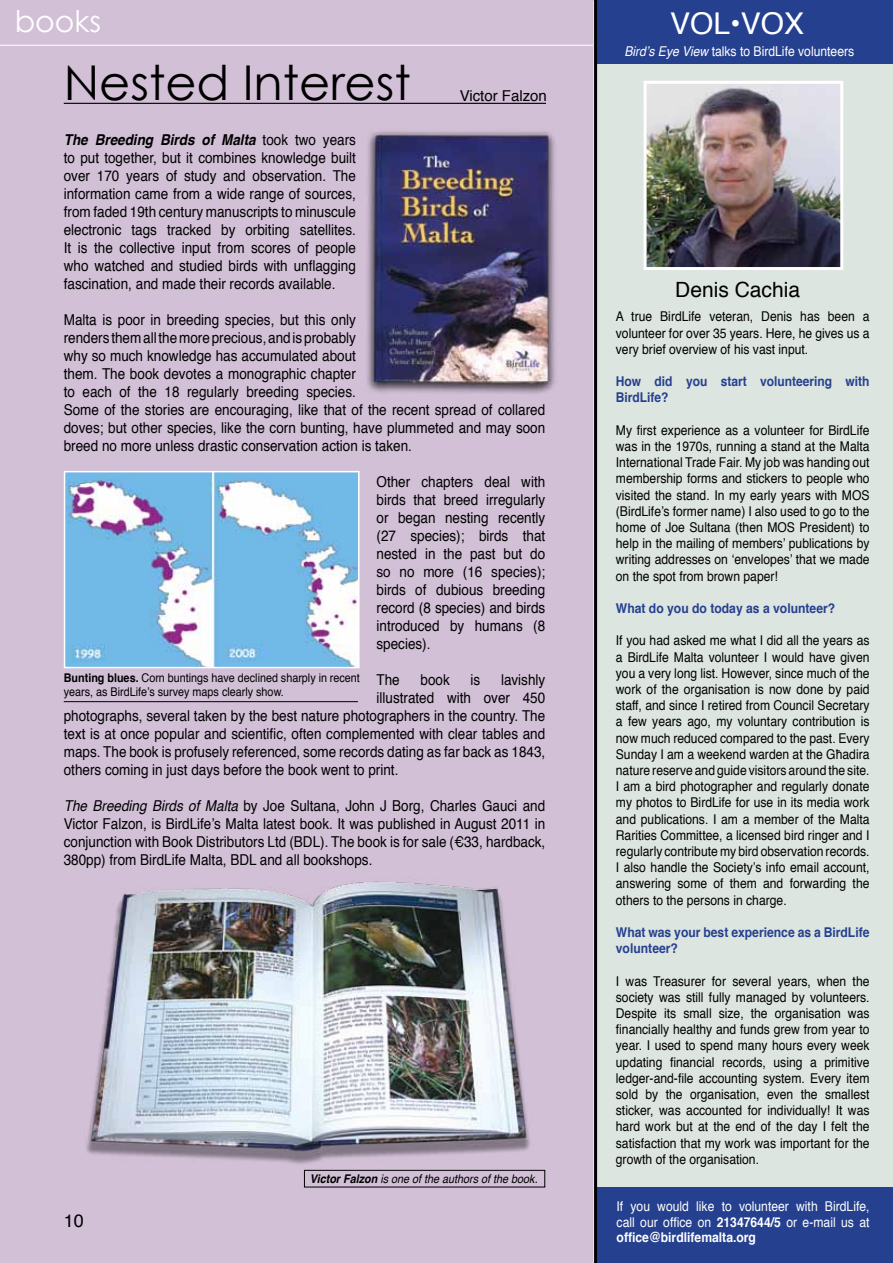
<style>
.page{position:relative;width:893px;height:1263px;background:#fff}
.page>*{position:absolute;margin:0;border:0;box-sizing:border-box;transform-origin:0 0}
.t1{font:48px "Century Gothic";color:#000}
.t2{font:30px "Helvetica";color:#fff}
.t3{font:30px "Century Gothic";color:#fff}
.t4{font:21px "Helvetica";color:#000}
.t5{font:18px "Helvetica";color:#000}
.t6{font:15px/18px "Helvetica";color:#000;text-align:justify;scale:.9 1}
.t7{font:15px "Helvetica";color:#000}
.t8{font:13.5px/16.2px "Helvetica";color:#000;text-align:justify;scale:.9 1}
.t9{font:13.5px/15.8px "Helvetica";color:#fff;text-align:justify;scale:.9 1}
.t10{font:700 13.5px/16.2px "Helvetica";color:#25408f;scale:.9 1}
.t11{font:700 13.5px/16.2px "Helvetica";color:#25408f;scale:.89 1}
.t12{font:12px/13.5px "Helvetica";color:#000;scale:.9 1}
.t13{font:italic 12px "Helvetica";color:#000;scale:.9 1}
.s1{font-weight:700;font-style:italic}
.s2{font-style:italic}
.s3{font-weight:700}
</style>
<div class="page">
<div style="left:0;top:0;width:603px;height:1263px;background:#d2c0d7"></div>
<hr style="left:0;top:45px;width:814px;height:1px;background:#fff">
<div style="left:593px;top:1px;width:300px;height:1262px;background:#dde5e0"></div>
<div style="left:595px;top:0;width:298px;height:64px;background:#25408f"></div>
<div style="left:595px;top:1187px;width:298px;height:76px;background:#25408f"></div>
<hr style="left:594px;top:0;width:3px;height:1263px;background:#000">
<img style="left:648px;top:85px;width:191px;height:181px">
<div style="left:644px;top:81px;width:199px;height:189px;border:3px solid #fff"></div>
<img style="left:86px;top:881px;width:444px;height:283px">
<img style="left:367px;top:131px;width:188px;height:263px">
<hr style="left:64px;top:103px;width:482px;height:1px;background:#000">
<div style="left:304px;top:1170px;width:241px;height:17px;border:1px solid #000"></div>
<img style="left:67px;top:474px;width:290px;height:191px">
<div style="left:64px;top:471px;width:296px;height:197px;border:2px solid #fff"></div>
<hr style="left:64px;top:701px;width:294px;height:1px;background:#000">
<h2 class="t3" style="left:15px;top:3px;width:88px">books</h2>
<h1 class="t1" style="left:64px;top:53px;width:348px">Nested Interest</h1>
<p class="t7" style="left:460px;top:84px;width:89px">Victor Falzon</p>
<p class="t6" style="left:64px;top:131px;width:326px"><span class="s1">The Breeding Birds of Malta</span> took two years to put together, but it combines knowledge built over 170 years of study and observation. The information came from a wide range of sources, from faded 19th century manuscripts to minuscule electronic tags tracked by orbiting satellites.<br>It is the collective input from scores of people who watched and studied birds with unflagging fascination, and made their records available.</p>
<p class="t6" style="left:64px;top:311px;width:536px;text-align:left">Malta is poor in breeding species, but this only<br>renders them all the more precious, and is probably<br>why so much knowledge has accumulated about<br>them. The book devotes a monographic chapter<br>to each of the 18 regularly breeding species.<br>Some of the stories are encouraging, like that of the recent spread of collared doves; but other species, like the corn bunting, have plummeted and may soon breed no more unless drastic conservation action is taken.</p>
<p class="t6" style="left:377px;top:473px;width:189px">Other chapters deal with birds that breed irregularly or began nesting recently (27 species); birds that nested in the past but do so no more (16 species); birds of dubious breeding record (8 species) and birds introduced by humans (8 species).</p>
<p class="t6" style="left:377px;top:671px;width:27px">The</p>
<p class="t6" style="left:421px;top:671px;width:34px">book</p>
<p class="t6" style="left:471px;top:671px;width:12px">is</p>
<p class="t6" style="left:501px;top:671px;width:51px">lavishly</p>
<p class="t6" style="left:377px;top:689px;width:189px">illustrated with over 450</p>
<p class="t6" style="left:64px;top:707px;width:536px">photographs, several taken by the best nature photographers in the country. The</p>
<p class="t6" style="left:64px;top:725px;width:536px">text is at once popular and scientific, often complemented with clear tables and</p>
<p class="t6" style="left:64px;top:743px;width:536px">maps. The book is profusely referenced, some records dating as far back as 1843,</p>
<p class="t6" style="left:64px;top:761px;width:373px">others coming in just days before the book went to print.</p>
<p class="t6" style="left:64px;top:797px;width:536px"><span class="s2">The Breeding Birds of Malta</span> by Joe Sultana, John J Borg, Charles Gauci and Victor Falzon, is BirdLife’s Malta latest book. It was published in August 2011 in conjunction with Book Distributors Ltd (BDL). The book is for sale (€33, hardback, 380pp) from BirdLife Malta, BDL and all bookshops.</p>
<p class="t12" style="left:64px;top:672px;width:331px"><span class="s3">Bunting blues.</span> Corn buntings have declined sharply in recent years, as BirdLife’s survey maps clearly show.</p>
<h3 class="t5" style="left:64px;top:1207px;width:22px">10</h3>
<p class="t13" style="left:310px;top:1169px;width:255px"><span class="s3">Victor Falzon</span> is one of the authors of the book.</p>
<h2 class="t2" style="left:670px;top:0;width:135px">VOL•VOX</h2>
<p class="t9" style="left:624px;top:44px;width:257px"><span class="s2">Bird’s Eye View</span> talks to BirdLife volunteers</p>
<h3 class="t4" style="left:675px;top:274px;width:126px">Denis Cachia</h3>
<p class="t8" style="left:616px;top:309px;width:283px">A true BirdLife veteran, Denis has been a volunteer for over 35 years. Here, he gives us a very brief overview of his vast input.</p>
<p class="t11" style="left:616px;top:373px;width:287px">How did you start volunteering with<br>BirdLife?</p>
<p class="t8" style="left:616px;top:422px;width:283px">My first experience as a volunteer for BirdLife was in the 1970s, running a stand at the Malta International Trade Fair. My job was handing out membership forms and stickers to people who visited the stand. In my early years with MOS (BirdLife’s former name) I also used to go to the home of Joe Sultana (then MOS President) to help in the mailing of members’ publications by writing addresses on ‘envelopes’ that we made on the spot from brown paper!</p>
<p class="t10" style="left:616px;top:600px;width:245px">What do you do today as a volunteer?</p>
<p class="t8" style="left:616px;top:633px;width:283px">If you had asked me what I did all the years as a BirdLife Malta volunteer I would have given you a very long list. However, since much of the work of the organisation is now done by paid staff, and since I retired from Council Secretary a few years ago, my voluntary contribution is now much reduced compared to the past. Every Sunday I am a weekend warden at the Għadira nature reserve and guide visitors around the site.<br>I am a bird photographer and regularly donate my photos to BirdLife for use in its media work and publications. I am a member of the Malta Rarities Committee, a licensed bird ringer and I regularly contribute my bird observation records.<br>I also handle the Society’s info email account, answering some of them and forwarding the others to the persons in charge.</p>
<p class="t10" style="left:616px;top:924px;width:283px">What was your best experience as a BirdLife volunteer?</p>
<p class="t8" style="left:616px;top:973px;width:283px">I was Treasurer for several years, when the society was still fully managed by volunteers.<br>Despite its small size, the organisation was financially healthy and funds grew from year to year. I used to spend many hours every week updating financial records, using a primitive ledger-and-file accounting system. Every item sold by the organisation, even the smallest sticker, was accounted for individually! It was hard work but at the end of the day I felt the satisfaction that my work was important for the growth of the organisation.</p>
<p class="t9" style="left:617px;top:1198px;width:283px">If you would like to volunteer with BirdLife, call our office on <span class="s3">21347644/5</span> or e-mail us at <span class="s3">office@birdlifemalta.org</span></p>
</div>
